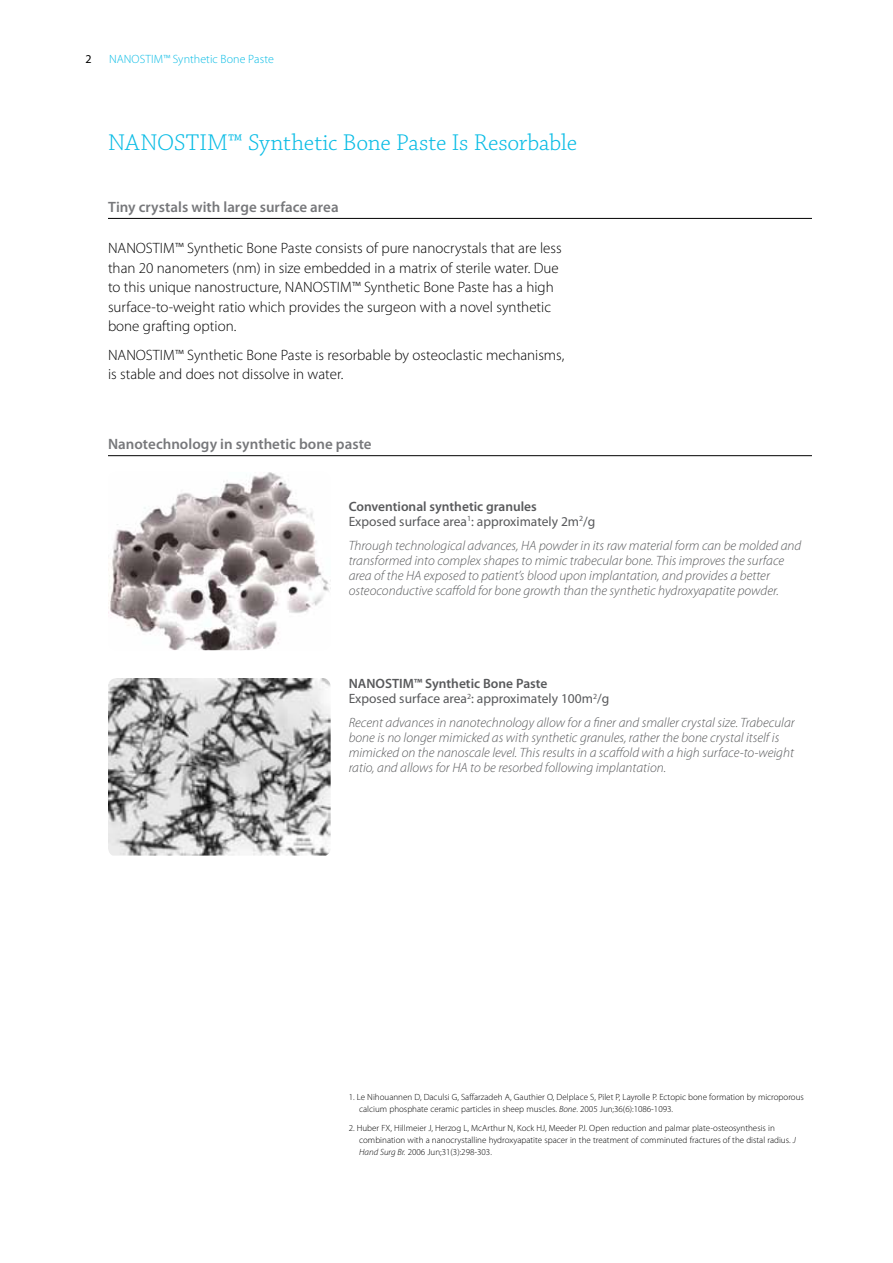
<style>
.page{position:relative;width:893px;height:1263px;background:#fff}
.page>*{position:absolute;margin:0;border:0;box-sizing:border-box;transform-origin:0 0}
.t1{font:300 24px "Chaparral Pro";letter-spacing:-.005em;color:#09bce5}
.t2{font:300 15px/19.5px "Myriad Pro";color:#000}
.t3{font:600 15px "Myriad Pro";color:#77787b}
.t4{font:italic 300 13.5px/15px "Myriad Pro";color:#58595b}
.t5{font:13.5px/15px "Myriad Pro";color:#58595b}
.t6{font:300 12px "Myriad Pro";letter-spacing:.005em;color:#09bce5}
.t7{font:12px "Myriad Pro";color:#000}
.t8{font:300 9px/12px "Myriad Pro";color:#000}
.s1{font-weight:600}
.s2{font-style:italic}
</style>
<div class="page">
<hr style="left:108px;top:218px;width:704px;height:1px;background:#000">
<img style="left:108px;top:472px;width:223px;height:178px">
<img style="left:108px;top:678px;width:223px;height:177px">
<hr style="left:108px;top:455px;width:704px;height:1px;background:#000">
<p class="t7" style="left:85px;top:51px;width:8px">2</p>
<p class="t6" style="left:109px;top:52px;width:166px">NANOSTIM™ Synthetic Bone Paste</p>
<h1 class="t1" style="left:108px;top:129px;width:470px">NANOSTIM™ Synthetic Bone Paste Is Resorbable</h1>
<p class="t3" style="left:108px;top:197px;width:232px">Tiny crystals with large surface area</p>
<p class="t2" style="left:108px;top:238px;width:455px">NANOSTIM™ Synthetic Bone Paste consists of pure nanocrystals that are less than 20 nanometers (nm) in size embedded in a matrix of sterile water. Due to this unique nanostructure, NANOSTIM™ Synthetic Bone Paste has a high surface-to-weight ratio which provides the surgeon with a novel synthetic bone grafting option.</p>
<p class="t2" style="left:108px;top:345px;width:458px">NANOSTIM™ Synthetic Bone Paste is resorbable by osteoclastic mechanisms, is stable and does not dissolve in water.</p>
<p class="t3" style="left:108px;top:435px;width:265px">Nanotechnology in synthetic bone paste</p>
<p class="t5" style="left:349px;top:499px;width:248px"><span class="s1">Conventional synthetic granules<br></span>Exposed surface area<sup>1</sup>: approximately 2m<sup>2</sup>/g</p>
<p class="t4" style="left:349px;top:538px;width:454px">Through technological advances, HA powder in its raw material form can be molded and transformed into complex shapes to mimic trabecular bone. This improves the surface area of the HA exposed to patient’s blood upon implantation, and provides a better osteoconductive scaffold for bone growth than the synthetic hydroxyapatite powder.</p>
<p class="t5" style="left:349px;top:676px;width:262px"><span class="s1">NANOSTIM™ Synthetic Bone Paste<br></span>Exposed surface area<sup>2</sup>: approximately 100m<sup>2</sup>/g</p>
<p class="t4" style="left:349px;top:715px;width:447px">Recent advances in nanotechnology allow for a finer and smaller crystal size. Trabecular bone is no longer mimicked as with synthetic granules, rather the bone crystal itself is mimicked on the nanoscale level. This results in a scaffold with a high surface-to-weight ratio, and allows for HA to be resorbed following implantation.</p>
<p class="t8" style="left:359px;top:1091px;width:446px;text-indent:-11px">1. Le Nihouannen D, Daculsi G, Saffarzadeh A, Gauthier O, Delplace S, Pilet P, Layrolle P. Ectopic bone formation by microporous calcium phosphate ceramic particles in sheep muscles. <span class="s2">Bone</span>. 2005 Jun;36(6):1086-1093.</p>
<p class="t8" style="left:359px;top:1122px;width:438px;text-indent:-11px">2. Huber FX, Hillmeier J, Herzog L, McArthur N, Kock HJ, Meeder PJ. Open reduction and palmar plate-osteosynthesis in combination with a nanocrystalline hydroxyapatite spacer in the treatment of comminuted fractures of the distal radius. <span class="s2">J<br>Hand Surg Br.</span> 2006 Jun;31(3):298-303.</p>
</div>
